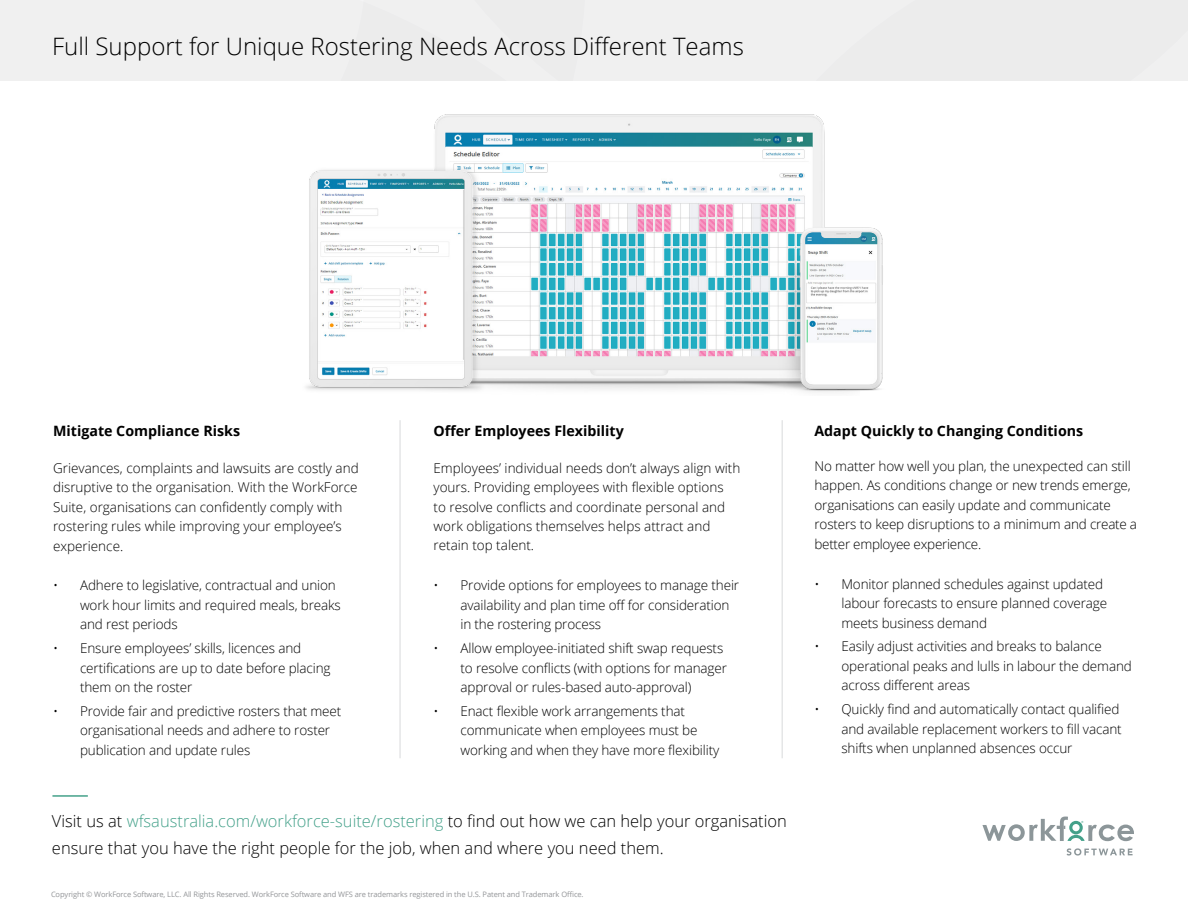
<style>
.page{position:relative;width:1188px;height:918px;background:#fff}
.page>*{position:absolute;margin:0;border:0;box-sizing:border-box;transform-origin:0 0}
.t1{font:300 24px "Open Sans";color:#000}
.t2{font:300 16.5px/27px "Open Sans";color:#000}
.t3{font:700 14.25px "Open Sans";color:#000}
.t4{font:300 13.5px/19.5px "Open Sans";letter-spacing:-.01em;color:#000}
.t5{font:7.5px "Open Sans";letter-spacing:-.01em;color:#939598}
.s1{color:#44a18a}
</style>
<div class="page">
<svg style="left:1067px;top:848px;width:66px;height:8px"></svg>
<svg style="left:982px;top:817px;width:152px;height:24px"></svg>
<div style="left:654px;top:0;width:32px;height:81px;background:#f0f0f0"></div>
<div style="left:0;top:0;width:654px;height:81px;background:#f0f0f0"></div>
<div style="left:686px;top:0;width:502px;height:81px;background:#ececec"></div>
<hr style="left:52px;top:795px;width:36px;height:2px;background:#44a18a">
<hr style="left:399px;top:420px;width:2px;height:338px;background:#e5e6e7">
<hr style="left:782px;top:420px;width:1px;height:338px;background:#e5e6e7">
<img style="left:306px;top:114px;width:577px;height:278px">
<h1 class="t1" style="left:52px;top:30px;width:693px">Full Support for Unique Rostering Needs Across Different Teams</h1>
<p class="t3" style="left:53px;top:421px;width:189px">Mitigate Compliance Risks</p>
<p class="t3" style="left:433px;top:421px;width:192px">Offer Employees Flexibility</p>
<p class="t3" style="left:814px;top:421px;width:270px">Adapt Quickly to Changing Conditions</p>
<p class="t4" style="left:53px;top:458px;width:307px">Grievances, complaints and lawsuits are costly and disruptive to the organisation. With the WorkForce Suite, organisations can confidently comply with rostering rules while improving your employee’s experience.</p>
<p class="t4" style="left:80px;top:575px;width:262px;text-indent:-27px">• Adhere to legislative, contractual and union work hour limits and required meals, breaks and rest periods</p>
<p class="t4" style="left:80px;top:638px;width:252px;text-indent:-27px">• Ensure employees’ skills, licences and certifications are up to date before placing them on the roster</p>
<p class="t4" style="left:80px;top:701px;width:263px;text-indent:-27px">• Provide fair and predictive rosters that meet organisational needs and adhere to roster publication and update rules</p>
<p class="t4" style="left:433px;top:458px;width:308px">Employees’ individual needs don’t always align with yours. Providing employees with flexible options<br>to resolve conflicts and coordinate personal and work obligations themselves helps attract and retain top talent.</p>
<p class="t4" style="left:460px;top:575px;width:280px;text-indent:-27px">• Provide options for employees to manage their availability and plan time off for consideration in the rostering process</p>
<p class="t4" style="left:460px;top:638px;width:268px;text-indent:-27px">• Allow employee-initiated shift swap requests to resolve conflicts (with options for manager approval or rules-based auto-approval)</p>
<p class="t4" style="left:460px;top:701px;width:260px;text-indent:-27px">• Enact flexible work arrangements that communicate when employees must be working and when they have more flexibility</p>
<p class="t2" style="left:52px;top:807px;width:736px">Visit us at <span class="s1">wfsaustralia.com/workforce-suite/rostering</span> to find out how we can help your organisation ensure that you have the right people for the job, when and where you need them.</p>
<p class="t5" style="left:51px;top:889px;width:534px">Copyright © WorkForce Software, LLC. All Rights Reserved. WorkForce Software and WFS are trademarks registered in the U.S. Patent and Trademark Office.</p>
<p class="t4" style="left:814px;top:456px;width:324px">No matter how well you plan, the unexpected can still happen. As conditions change or new trends emerge, organisations can easily update and communicate rosters to keep disruptions to a minimum and create a better employee experience.</p>
<p class="t4" style="left:841px;top:574px;width:267px;text-indent:-27px">• Monitor planned schedules against updated labour forecasts to ensure planned coverage meets business demand</p>
<p class="t4" style="left:841px;top:636px;width:292px;text-indent:-27px">• Easily adjust activities and breaks to balance operational peaks and lulls in labour the demand across different areas</p>
<p class="t4" style="left:841px;top:699px;width:282px;text-indent:-27px">• Quickly find and automatically contact qualified and available replacement workers to fill vacant shifts when unplanned absences occur</p>
</div>
